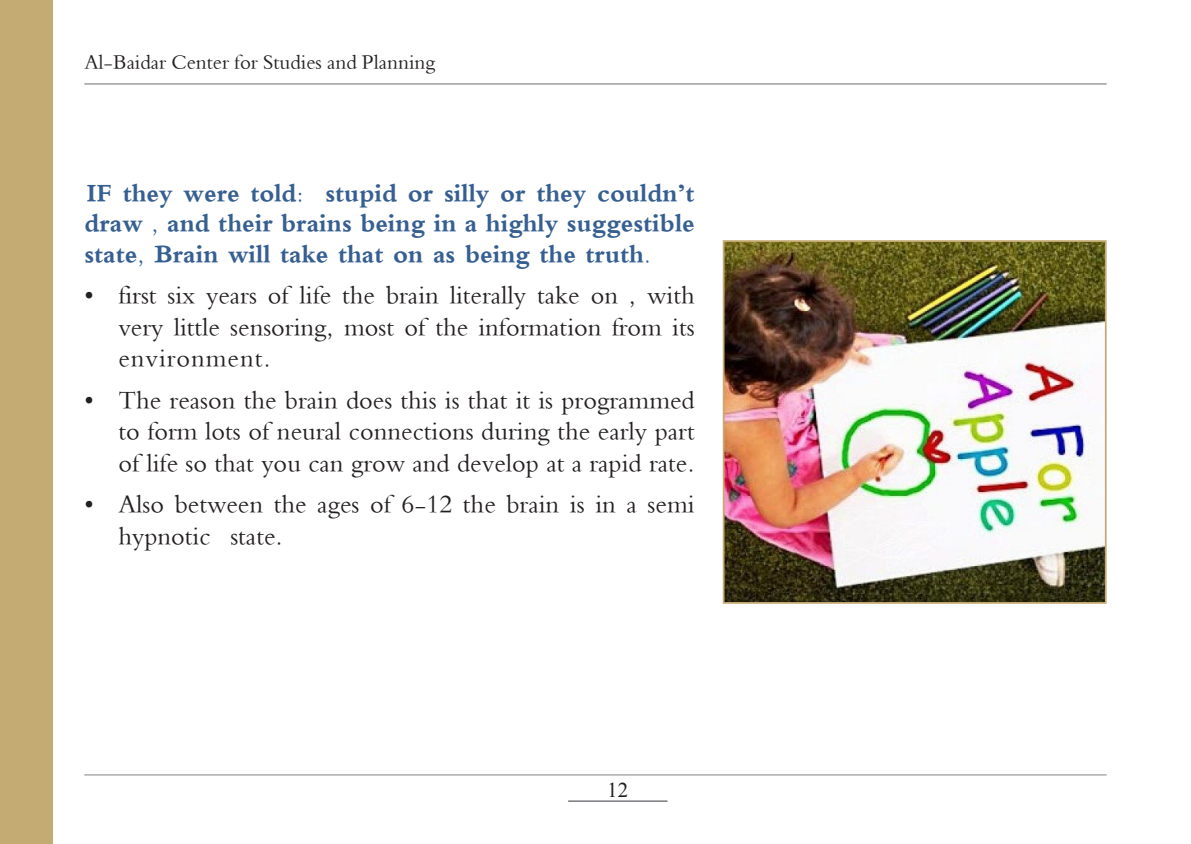
<style>
.page{position:relative;width:1191px;height:844px;background:#fff}
.page>*{position:absolute;margin:0;border:0;box-sizing:border-box;transform-origin:0 0}
.t1{font:26.25px/31.5px "Traditional Arabic";color:#231f20;text-align:justify}
.heading_1{font:700 26.25px/30.1px "Traditional Arabic";color:#365f91;text-align:justify}
.t2{font:21px "Traditional Arabic";color:#231f20}
.t3{font:21px "Times New Roman";color:#231f20}
</style>
<div class="page">
<hr style="left:84px;top:83px;width:1022px;height:1px;background:#6c6d70">
<hr style="left:84px;top:774px;width:1022px;height:1px;background:#808285">
<hr style="left:568px;top:800px;width:99px;height:1px;background:#808285">
<hr style="left:568px;top:801px;width:99px;height:1px;background:#808285">
<div style="left:0;top:0;width:52px;height:843px;background:#c4aa73"></div>
<img style="left:726px;top:243px;width:377px;height:357px">
<div style="left:723px;top:240px;width:383px;height:363px;border:2px solid #c4aa73"></div>
<p class="t2" style="left:84px;top:50px;width:352px">Al-Baidar Center for Studies and Planning</p>
<p class="heading_1" style="left:84px;top:179px;width:612px">IF they were told: stupid or silly or they couldn’t draw , and their brains being in a highly suggestible state, Brain will take that on as being the truth.</p>
<p class="t1" style="left:118px;top:283px;width:578px;text-indent:-34px">• first six years of life the brain literally take on , with very little sensoring, most of the information from its environment.</p>
<p class="t1" style="left:118px;top:387px;width:578px;text-indent:-34px">• The reason the brain does this is that it is programmed to form lots of neural connections during the early part of life so that you can grow and develop at a rapid rate.</p>
<p class="t1" style="left:118px;top:492px;width:578px;text-indent:-34px">• Also between the ages of 6-12 the brain is in a semi hypnotic state.</p>
<p class="t3" style="left:607px;top:775px;width:22px">12</p>
</div>
